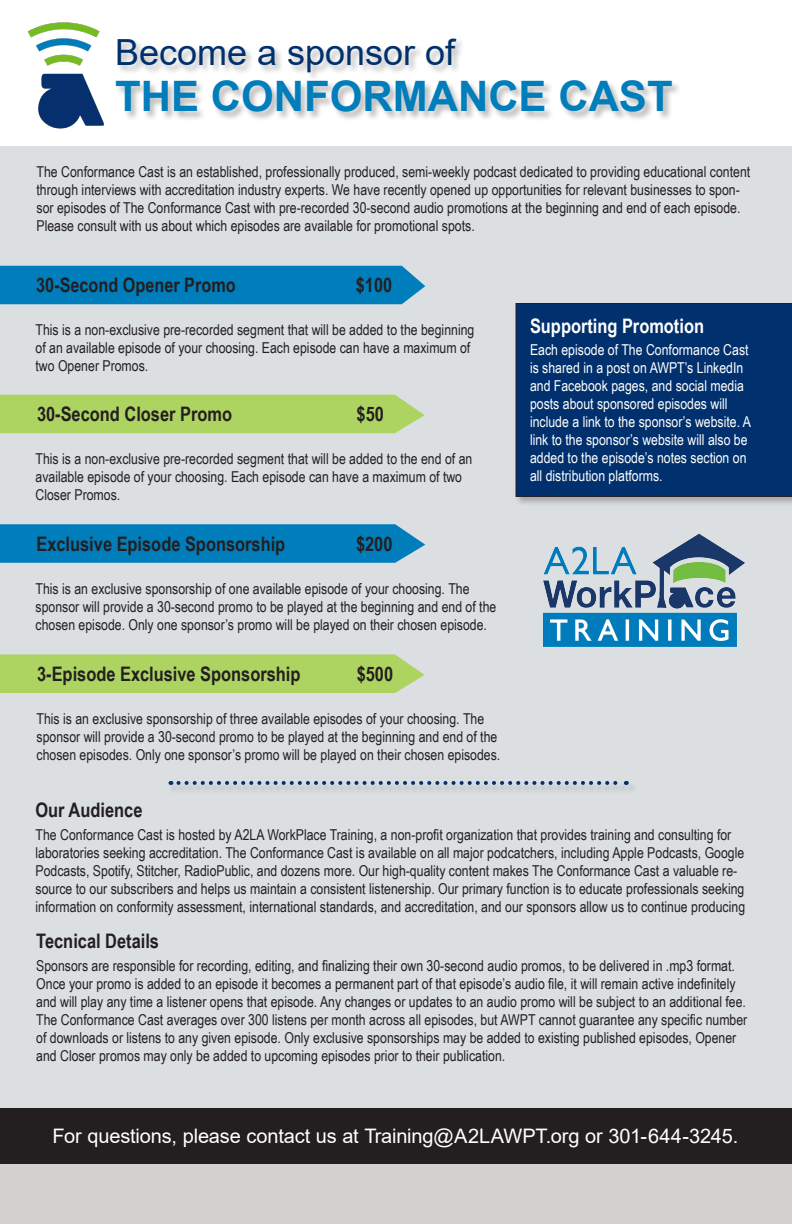
<style>
.page{position:relative;width:792px;height:1224px;background:#fff}
.page>*{position:absolute;margin:0;border:0;box-sizing:border-box;transform-origin:0 0}
.t1{font:700 42px "Arial";color:#007dbb}
.t2{font:36px "Arial";color:#00306d}
.t3{font:700 20px "Arial Narrow";color:#231f20}
.t4{font:20px "Arial";letter-spacing:-.005em;color:#fff}
.t5{font:700 20px "Arial Narrow";color:#fff}
.t6{font:15px/18px "Arial Narrow";color:#231f20}
.t7{font:15px/18px "Arial Narrow";color:#fff}
</style>
<div class="page">
<div style="left:0;top:146px;width:792px;height:1054px;background:#dbdfe2"></div>
<img style="left:543px;top:534px;width:202px;height:113px">
<img style="left:27px;top:22px;width:77px;height:107px">
<div style="left:115px;top:38px;width:567px;height:84px;background:#231f20;opacity:.3"></div>
<div style="left:0;top:1154px;width:792px;height:70px;background:#d3d0ce"></div>
<div style="left:0;top:266px;width:425px;height:38px;background:#007dbb"></div>
<div style="left:0;top:395px;width:425px;height:38px;background:#add461"></div>
<svg style="left:0;top:524px;width:425px;height:39px;background:#0a81bc"></svg>
<div style="left:168px;top:780px;width:469px;height:14px;background:#d1d5d8"></div>
<svg style="left:178px;top:781px;width:449px;height:4px"></svg>
<div style="left:0;top:1108px;width:792px;height:56px;background:#231f20"></div>
<div style="left:515px;top:302px;width:277px;height:205px;background:#231f20;opacity:.3"></div>
<div style="left:516px;top:303px;width:276px;height:194px;background:#00306d"></div>
<div style="left:0;top:654px;width:425px;height:39px;background:#add461"></div>
<p class="t2" style="left:115px;top:27px;width:342px">Become a sponsor of</p>
<p class="t1" style="left:115px;top:67px;width:559px">THE CONFORMANCE CAST</p>
<p class="t6" style="left:37px;top:162px;width:715px">The Conformance Cast is an established, professionally produced, semi-weekly podcast dedicated to providing educational content through interviews with accreditation industry experts. We have recently opened up opportunities for relevant businesses to spon&shy;sor episodes of The Conformance Cast with pre-recorded 30-second audio promotions at the beginning and end of each episode.<br>Please consult with us about which episodes are available for promotional spots.</p>
<p class="t3" style="left:36px;top:270px;width:201px">30-Second Opener Promo</p>
<p class="t3" style="left:356px;top:270px;width:38px">$100</p>
<p class="t6" style="left:36px;top:320px;width:440px">This is a non-exclusive pre-recorded segment that will be added to the beginning of an available episode of your choosing. Each episode can have a maximum of two Opener Promos.</p>
<p class="t3" style="left:37px;top:399px;width:197px">30-Second Closer Promo</p>
<p class="t3" style="left:357px;top:399px;width:29px">$50</p>
<p class="t6" style="left:36px;top:449px;width:438px">This is a non-exclusive pre-recorded segment that will be added to the end of an available episode of your choosing. Each episode can have a maximum of two<br>Closer Promos.</p>
<p class="t3" style="left:36px;top:529px;width:250px">Exclusive Episode Sponsorship</p>
<p class="t3" style="left:356px;top:529px;width:38px">$200</p>
<p class="t6" style="left:36px;top:579px;width:462px">This is an exclusive sponsorship of one available episode of your choosing. The sponsor will provide a 30-second promo to be played at the beginning and end of the chosen episode. Only one sponsor’s promo will be played on their chosen episode.</p>
<p class="t3" style="left:37px;top:659px;width:265px">3-Episode Exclusive Sponsorship</p>
<p class="t3" style="left:357px;top:659px;width:38px">$500</p>
<p class="t6" style="left:37px;top:709px;width:465px">This is an exclusive sponsorship of three available episodes of your choosing. The sponsor will provide a 30-second promo to be played at the beginning and end of the chosen episodes. Only one sponsor’s promo will be played on their chosen episodes.</p>
<p class="t5" style="left:530px;top:310px;width:176px">Supporting Promotion</p>
<p class="t7" style="left:530px;top:340px;width:223px">Each episode of The Conformance Cast is shared in a post on AWPT’s LinkedIn and Facebook pages, and social media posts about sponsored episodes will include a link to the sponsor’s website. A link to the sponsor’s website will also be added to the episode’s notes section on all distribution platforms.</p>
<p class="t3" style="left:36px;top:795px;width:108px">Our Audience</p>
<p class="t6" style="left:36px;top:825px;width:711px">The Conformance Cast is hosted by A2LA WorkPlace Training, a non-profit organization that provides training and consulting for laboratories seeking accreditation. The Conformance Cast is available on all major podcatchers, including Apple Podcasts, Google Podcasts, Spotify, Stitcher, RadioPublic, and dozens more. Our high-quality content makes The Conformance Cast a valuable re&shy;source to our subscribers and helps us maintain a consistent listenership. Our primary function is to educate professionals seeking information on conformity assessment, international standards, and accreditation, and our sponsors allow us to continue producing</p>
<p class="t3" style="left:36px;top:926px;width:124px">Tecnical Details</p>
<p class="t6" style="left:36px;top:956px;width:713px">Sponsors are responsible for recording, editing, and finalizing their own 30-second audio promos, to be delivered in .mp3 format.<br>Once your promo is added to an episode it becomes a permanent part of that episode’s audio file, it will remain active indefinitely and will play any time a listener opens that episode. Any changes or updates to an audio promo will be subject to an additional fee.<br>The Conformance Cast averages over 300 listens per month across all episodes, but AWPT cannot guarantee any specific number of downloads or listens to any given episode. Only exclusive sponsorships may be added to existing published episodes, Opener and Closer promos may only be added to upcoming episodes prior to their publication.</p>
<p class="t4" style="left:53px;top:1122px;width:687px">For questions, please contact us at Training@A2LAWPT.org or 301-644-3245.</p>
</div>
